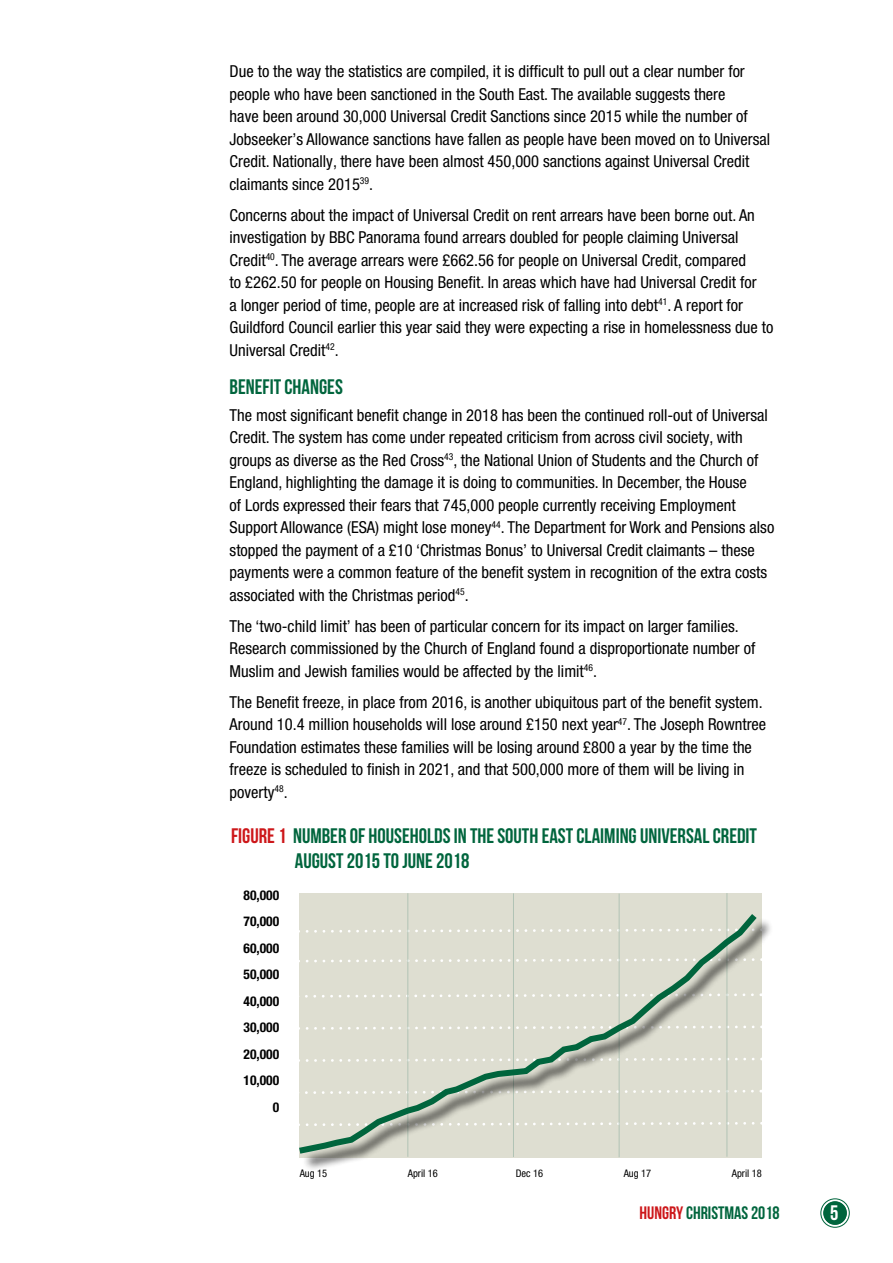
<style>
.page{position:relative;width:893px;height:1263px;background:#fff}
.page>*{position:absolute;margin:0;border:0;box-sizing:border-box;transform-origin:0 0}
.t1{font:21px/25.5px "Bebas Neue";color:#00653d}
.t2{font:21px "Bebas Neue";color:#fff}
.t3{font:18px "Bebas Neue";color:#00653d}
.t4{font:condensed 16.5px/22.5px "Helvetica Neue LT Pro";color:#000}
.t5{font:700 condensed 13.5px/26.5px "Helvetica Neue LT Pro";color:#000;text-align:right}
.t6{font:condensed 10.5px "Helvetica Neue LT Pro";color:#000}
.s1{color:#cd171a}
</style>
<div class="page">
<div style="left:823px;top:1201px;width:24px;height:24px;background:#00653d;border-radius:50%"></div>
<div style="left:820px;top:1198px;width:30px;height:30px;border:1px solid #00653d;border-radius:50%"></div>
<div style="left:823px;top:1201px;width:24px;height:24px;border:3px solid #00653d;border-radius:50%"></div>
<div style="left:300px;top:893px;width:462px;height:265px;background:#deded1"></div>
<hr style="left:407px;top:893px;width:1px;height:264px;background:#b1c3b5">
<hr style="left:513px;top:893px;width:1px;height:264px;background:#b1c3b5">
<hr style="left:619px;top:893px;width:1px;height:264px;background:#b1c3b5">
<hr style="left:727px;top:893px;width:1px;height:264px;background:#b1c3b5">
<div style="left:302px;top:917px;width:472px;height:254px;background:#000;opacity:.75"></div>
<svg style="left:299px;top:907px;width:464px;height:251px"></svg>
<p class="t4" style="left:230px;top:60px;width:542px">Due to the way the statistics are compiled, it is difficult to pull out a clear number for people who have been sanctioned in the South East. The available suggests there<br>have been around 30,000 Universal Credit Sanctions since 2015 while the number of Jobseeker’s Allowance sanctions have fallen as people have been moved on to Universal Credit. Nationally, there have been almost 450,000 sanctions against Universal Credit claimants since 2015<sup>39</sup>.</p>
<p class="t4" style="left:230px;top:203px;width:545px">Concerns about the impact of Universal Credit on rent arrears have been borne out. An investigation by BBC Panorama found arrears doubled for people claiming Universal Credit<sup>40</sup>. The average arrears were £662.56 for people on Universal Credit, compared<br>to £262.50 for people on Housing Benefit. In areas which have had Universal Credit for<br>a longer period of time, people are at increased risk of falling into debt<sup>41</sup>. A report for Guildford Council earlier this year said they were expecting a rise in homelessness due to Universal Credit<sup>42</sup>.</p>
<p class="t1" style="left:230px;top:374px;width:115px">BENEFIT CHANGES</p>
<p class="t4" style="left:230px;top:403px;width:546px">The most significant benefit change in 2018 has been the continued roll-out of Universal Credit. The system has come under repeated criticism from across civil society, with groups as diverse as the Red Cross<sup>43</sup>, the National Union of Students and the Church of England, highlighting the damage it is doing to communities. In December, the House<br>of Lords expressed their fears that 745,000 people currently receiving Employment Support Allowance (ESA) might lose money<sup>44</sup>. The Department for Work and Pensions also stopped the payment of a £10 ‘Christmas Bonus’ to Universal Credit claimants – these payments were a common feature of the benefit system in recognition of the extra costs associated with the Christmas period<sup>45</sup>.</p>
<p class="t4" style="left:230px;top:614px;width:527px">The ‘two-child limit’ has been of particular concern for its impact on larger families.<br>Research commissioned by the Church of England found a disproportionate number of<br>Muslim and Jewish families would be affected by the limit<sup>46</sup>.</p>
<p class="t4" style="left:230px;top:690px;width:538px">The Benefit freeze, in place from 2016, is another ubiquitous part of the benefit system.<br>Around 10.4 million households will lose around £150 next year<sup>47</sup>. The Joseph Rowntree Foundation estimates these families will be losing around £800 a year by the time the freeze is scheduled to finish in 2021, and that 500,000 more of them will be living in poverty<sup>48</sup>.</p>
<p class="t1" style="left:295px;top:822px;width:464px;text-indent:-64px"><span class="s1">FIGURE 1</span> NUMBER OF HOUSEHOLDS IN THE SOUTH EAST CLAIMING UNIVERSAL CREDIT<br>AUGUST 2015 TO JUNE 2018</p>
<p class="t5" style="left:244px;top:882px;width:37px">80,000<br>70,000<br>60,000<br>50,000<br>40,000<br>30,000<br>20,000<br>10,000<br>0</p>
<p class="t6" style="left:300px;top:1167px;width:29px">Aug 15</p>
<p class="t6" style="left:408px;top:1167px;width:32px">April 16</p>
<p class="t6" style="left:516px;top:1167px;width:29px">Dec 16</p>
<p class="t6" style="left:624px;top:1167px;width:29px">Aug 17</p>
<p class="t6" style="left:732px;top:1167px;width:32px">April 18</p>
<p class="t3" style="left:639px;top:1203px;width:142px"><span class="s1">HUNGRY</span> CHRISTMAS 2018</p>
<p class="t2" style="left:830px;top:1202px;width:10px">5</p>
</div>
